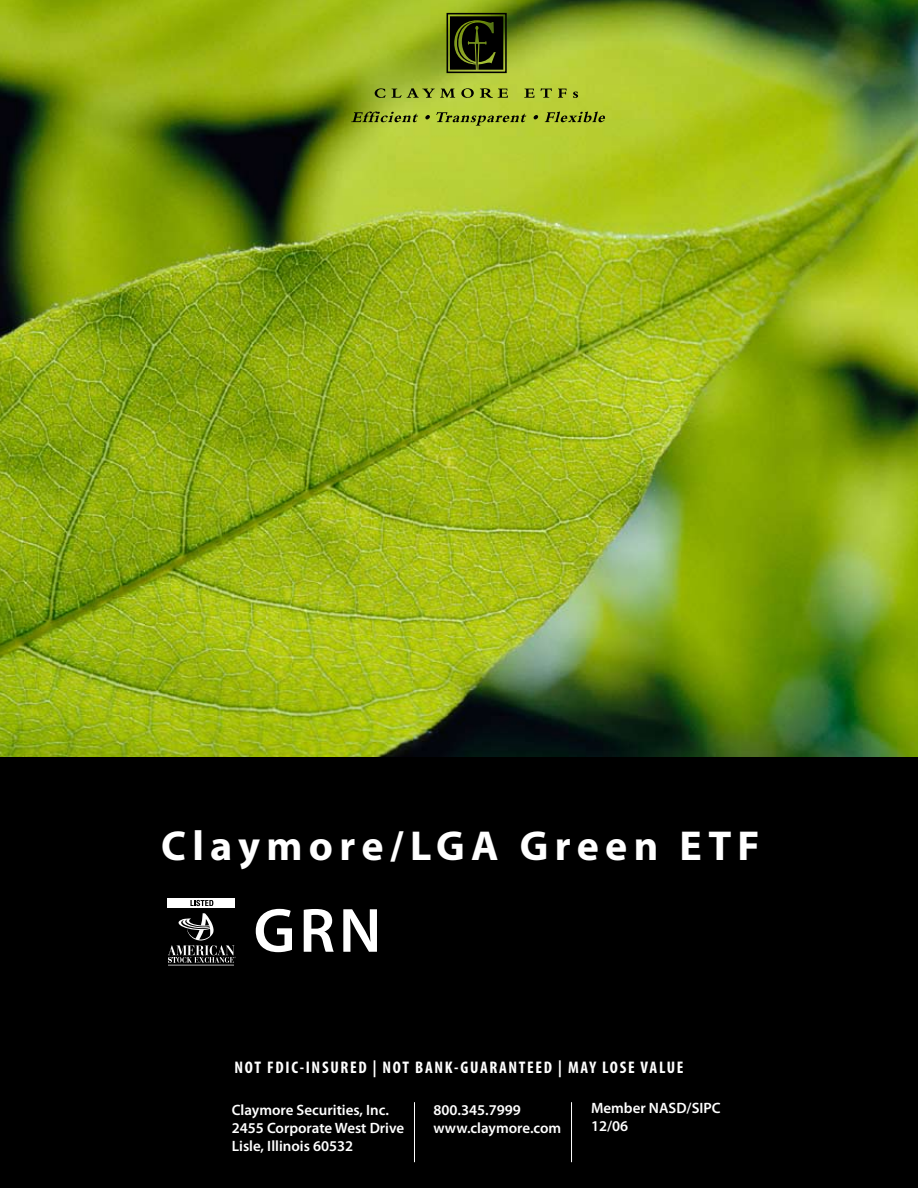
<style>
.page{position:relative;width:918px;height:1188px;background:#fff}
.page>*{position:absolute;margin:0;border:0;box-sizing:border-box;transform-origin:0 0}
.t1{font:600 63px "Myriad Pro";color:#fff}
.t2{font:700 42px "Myriad Pro";letter-spacing:.15em;color:#fff}
.t3{font:700 condensed 16.8px "Myriad Pro";letter-spacing:.1em;color:#fff}
.t4{font:600 15px/18px "Myriad Pro";color:#fff}
</style>
<div class="page">
<img style="left:0;top:0;width:918px;height:757px">
<div style="left:0;top:757px;width:918px;height:431px;background:#000"></div>
<div style="left:447px;top:13px;width:60px;height:60px;border:2px solid #000"></div>
<svg style="left:450px;top:16px;width:53px;height:54px;background:#1a1f06"></svg>
<svg style="left:375px;top:88px;width:80px;height:10px"></svg>
<svg style="left:461px;top:88px;width:13px;height:10px"></svg>
<svg style="left:480px;top:88px;width:28px;height:10px"></svg>
<svg style="left:524px;top:89px;width:11px;height:9px"></svg>
<svg style="left:541px;top:88px;width:11px;height:10px"></svg>
<svg style="left:558px;top:89px;width:9px;height:9px"></svg>
<svg style="left:573px;top:92px;width:5px;height:6px"></svg>
<svg style="left:351px;top:112px;width:67px;height:10px"></svg>
<svg style="left:425px;top:115px;width:5px;height:4px"></svg>
<svg style="left:436px;top:112px;width:90px;height:14px"></svg>
<svg style="left:533px;top:115px;width:5px;height:4px"></svg>
<svg style="left:545px;top:112px;width:60px;height:10px"></svg>
<svg style="left:168px;top:913px;width:68px;height:50px"></svg>
<hr style="left:168px;top:965px;width:66px;height:1px;background:#fff">
<div style="left:168px;top:898px;width:67px;height:10px;background:#fff"></div>
<svg style="left:190px;top:900px;width:24px;height:6px"></svg>
<hr style="left:414px;top:1102px;width:1px;height:60px;background:#fff">
<hr style="left:571px;top:1102px;width:1px;height:60px;background:#fff">
<h2 class="t2" style="left:161px;top:819px;width:600px">Claymore/LGA Green ETF</h2>
<h1 class="t1" style="left:254px;top:891px;width:129px">GRN</h1>
<p class="t3" style="left:234px;top:1056px;width:451px">NOT FDIC-INSURED | NOT BANK-GUARANTEED | MAY LOSE VALUE</p>
<p class="t4" style="left:232px;top:1101px;width:174px">Claymore Securities, Inc.<br>2455 Corporate West Drive<br>Lisle, Illinois 60532</p>
<p class="t4" style="left:434px;top:1101px;width:129px">800.345.7999 www.claymore.com</p>
<p class="t4" style="left:591px;top:1099px;width:131px">Member NASD/SIPC<br>12/06</p>
</div>
